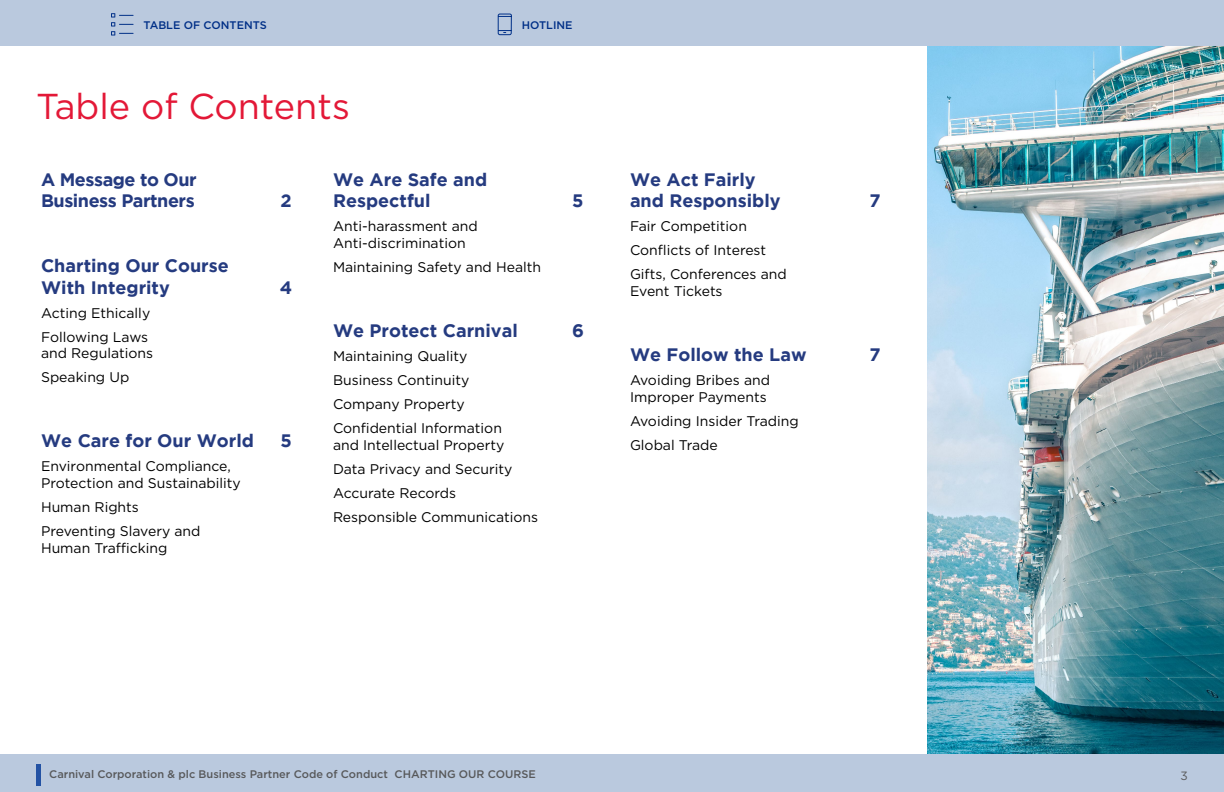
<style>
.page{position:relative;width:1224px;height:792px;background:#fff}
.page>*{position:absolute;margin:0;border:0;box-sizing:border-box;transform-origin:0 0}
.t1{font:36px "Gotham";color:#e31837}
.t2{font:700 18px/21.6px "Gotham";color:#253b80}
.t3{font:700 18px/21.6px "Gotham";letter-spacing:-.025em;color:#253b80}
.t4{font:14px/24px "Gotham";color:#000}
.t5{font:12px "Gotham";color:#58595b}
.t6{font:500 11px "Gotham";color:#58595b}
.t7{font:500 11px "Gotham";color:#002f87}
</style>
<div class="page">
<img style="left:927px;top:46px;width:297px;height:708px">
<div style="left:0;top:0;width:1224px;height:46px;background:#bac9de"></div>
<div style="left:0;top:754px;width:1224px;height:38px;background:#bac9de"></div>
<svg style="left:111px;top:13px;width:23px;height:23px"></svg>
<div style="left:36px;top:764px;width:5px;height:21px;background:#2352a4"></div>
<svg style="left:497px;top:13px;width:15px;height:23px"></svg>
<p class="t7" style="left:144px;top:18px;width:125px">TABLE OF CONTENTS</p>
<h1 class="t1" style="left:36px;top:83px;width:315px">Table of Contents</h1>
<p class="t3" style="left:41px;top:168px;width:157px">A Message to Our<br>Business Partners</p>
<p class="t2" style="left:280px;top:189px;width:13px">2</p>
<p class="t2" style="left:333px;top:168px;width:156px">We Are Safe and<br>Respectful</p>
<p class="t7" style="left:522px;top:18px;width:52px">HOTLINE</p>
<p class="t2" style="left:572px;top:189px;width:13px">5</p>
<p class="t2" style="left:41px;top:254px;width:189px">Charting Our Course<br>With Integrity</p>
<p class="t4" style="left:41px;top:300px;width:111px">Acting Ethically<br>Following Laws</p>
<p class="t4" style="left:41px;top:341px;width:114px">and Regulations<br>Speaking Up</p>
<p class="t2" style="left:280px;top:276px;width:14px">4</p>
<p class="t2" style="left:41px;top:429px;width:214px">We Care for Our World</p>
<p class="t2" style="left:280px;top:429px;width:13px">5</p>
<p class="t4" style="left:41px;top:457px;width:201px;line-height:16.8px">Environmental Compliance,<br>Protection and Sustainability</p>
<p class="t4" style="left:41px;top:495px;width:161px">Human Rights<br>Preventing Slavery and</p>
<p class="t4" style="left:41px;top:535px;width:128px">Human Trafficking</p>
<p class="t4" style="left:333px;top:217px;width:146px;line-height:16.8px">Anti-harassment and<br>Anti-discrimination</p>
<p class="t4" style="left:333px;top:255px;width:210px">Maintaining Safety and Health</p>
<p class="t2" style="left:333px;top:319px;width:186px">We Protect Carnival</p>
<p class="t2" style="left:572px;top:319px;width:13px">6</p>
<p class="t4" style="left:333px;top:343px;width:170px">Maintaining Quality<br>Business Continuity<br>Company Property<br>Confidential Information</p>
<p class="t4" style="left:333px;top:432px;width:207px">and Intellectual Property<br>Data Privacy and Security<br>Accurate Records<br>Responsible Communications</p>
<p class="t2" style="left:630px;top:168px;width:152px">We Act Fairly and Responsibly</p>
<p class="t4" style="left:630px;top:214px;width:158px">Fair Competition<br>Conflicts of Interest<br>Gifts, Conferences and</p>
<p class="t4" style="left:630px;top:279px;width:94px">Event Tickets</p>
<p class="t2" style="left:869px;top:189px;width:13px">7</p>
<p class="t2" style="left:630px;top:343px;width:178px">We Follow the Law</p>
<p class="t2" style="left:869px;top:343px;width:13px">7</p>
<p class="t4" style="left:630px;top:371px;width:142px;line-height:16.8px">Avoiding Bribes and<br>Improper Payments</p>
<p class="t4" style="left:630px;top:408px;width:170px">Avoiding Insider Trading<br>Global Trade</p>
<p class="t6" style="left:49px;top:767px;width:488px">Carnival Corporation &amp; plc Business Partner Code of Conduct CHARTING OUR COURSE</p>
<p class="t5" style="left:1181px;top:768px;width:9px">3</p>
</div>
